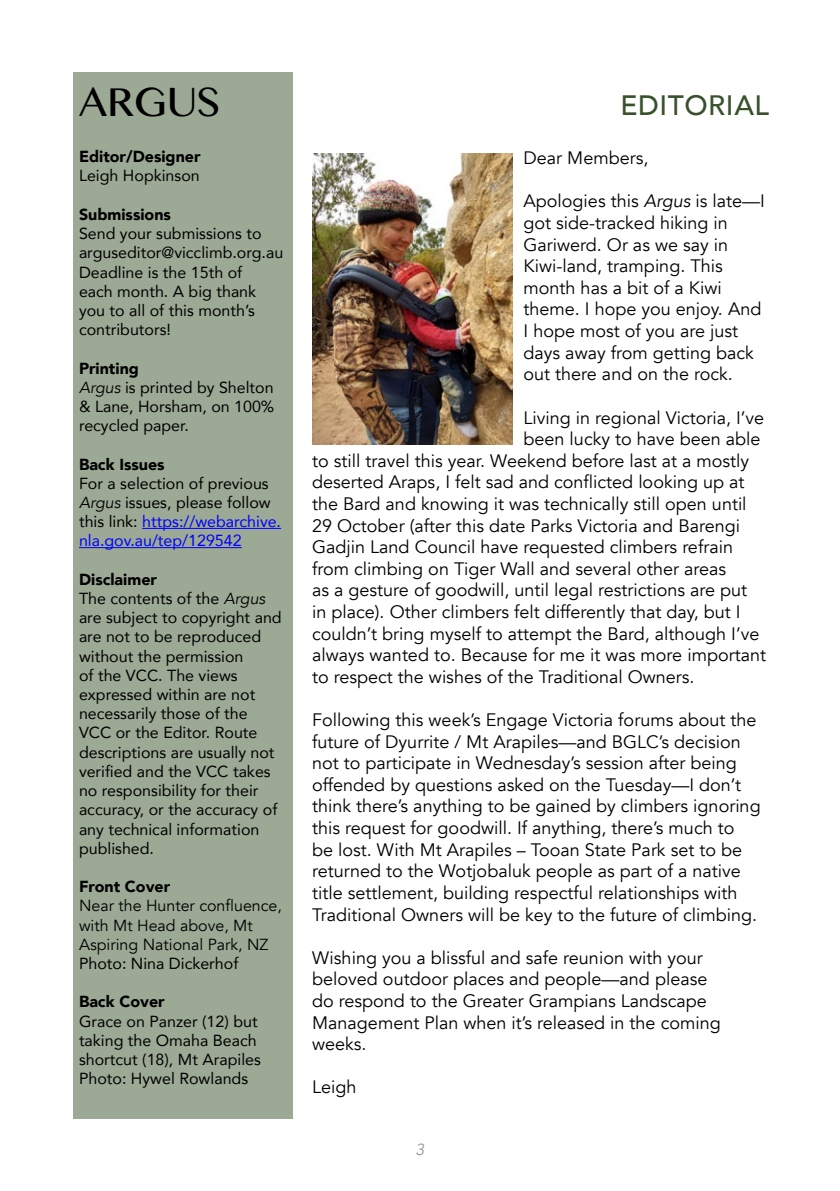
<style>
.page{position:relative;width:840px;height:1191px;background:#fff}
.page>*{position:absolute;margin:0;border:0;box-sizing:border-box;transform-origin:0 0}
.t1{font:36px "Bangla MN";color:#000}
.t2{font:500 28px "Avenir";letter-spacing:.02em;color:#39522c}
.t3{font:18px/21.6px "Avenir";color:#000}
.t4{font:16px/19.2px "Avenir";color:#000}
.t5{font:16px/19.2px "Avenir";color:#000}
.t6{font:900 16px "Avenir";color:#000}
.t7{font:italic 16px "Avenir";color:#939598}
.s1{font-weight:900}
.s2{font-style:italic}
.s3{color:#00f}
</style>
<div class="page">
<div style="left:73px;top:72px;width:220px;height:1047px;background:#9ca995"></div>
<hr style="left:142px;top:528px;width:139px;height:1px;background:#00f">
<hr style="left:79px;top:547px;width:162px;height:1px;background:#00f">
<img style="left:312px;top:153px;width:200px;height:291px">
<h1 class="t1" style="left:79px;top:75px;width:142px">ARGUS</h1>
<p class="t6" style="left:79px;top:143px;width:123px">Editor/Designer</p>
<p class="t4" style="left:79px;top:166px;width:122px">Leigh Hopkinson</p>
<p class="t6" style="left:79px;top:201px;width:93px">Submissions</p>
<p class="t4" style="left:79px;top:223px;width:206px">Send your submissions to arguseditor@vicclimb.org.au<br>Deadline is the 15th of<br>each month. A big thank you to all of this month’s contributors!</p>
<p class="t4" style="left:79px;top:358px;width:197px"><span class="s1">Printing<br></span><span class="s2">Argus</span> is printed by Shelton &amp; Lane, Horsham, on 100% recycled paper.</p>
<p class="t6" style="left:79px;top:450px;width:87px">Back Issues</p>
<p class="t4" style="left:79px;top:473px;width:203px">For a selection of previous<br><span class="s2">Argus</span> issues, please follow this link: <span class="s3">https://webarchive. nla.gov.au/tep/129542</span></p>
<p class="t4" style="left:79px;top:569px;width:204px"><span class="s1">Disclaimer<br></span>The contents of the <span class="s2">Argus </span>are subject to copyright and are not to be reproduced without the permission<br>of the VCC. The views expressed within are not necessarily those of the<br>VCC or the Editor. Route descriptions are usually not verified and the VCC takes no responsibility for their accuracy, or the accuracy of any technical information published.</p>
<p class="t6" style="left:79px;top:873px;width:93px">Front Cover</p>
<p class="t5" style="left:79px;top:896px;width:204px">Near the Hunter confluence, with Mt Head above, Mt<br>Aspiring National Park, NZ</p>
<p class="t4" style="left:79px;top:953px;width:161px">Photo: Nina Dickerhof</p>
<p class="t6" style="left:79px;top:988px;width:87px">Back Cover</p>
<p class="t4" style="left:79px;top:1011px;width:183px">Grace on Panzer (12) but taking the Omaha Beach shortcut (18), Mt Arapiles<br>Photo: Hywel Rowlands</p>
<h2 class="t2" style="left:620px;top:81px;width:150px">EDITORIAL</h2>
<p class="t3" style="left:523px;top:148px;width:126px">Dear Members,</p>
<p class="t3" style="left:523px;top:191px;width:243px">Apologies this <span class="s2">Argus</span> is late—I got side-tracked hiking in<br>Gariwerd. Or as we say in<br>Kiwi-land, tramping. This month has a bit of a Kiwi theme. I hope you enjoy. And<br>I hope most of you are just days away from getting back out there and on the rock.</p>
<p class="t3" style="left:523px;top:407px;width:242px">Living in regional Victoria, I’ve</p>
<p class="t3" style="left:523px;top:428px;width:238px">been lucky to have been able</p>
<p class="t3" style="left:312px;top:450px;width:438px">to still travel this year. Weekend before last at a mostly</p>
<p class="t3" style="left:312px;top:472px;width:433px">deserted Araps, I felt sad and conflicted looking up at</p>
<p class="t3" style="left:312px;top:493px;width:435px">the Bard and knowing it was technically still open until</p>
<p class="t3" style="left:312px;top:515px;width:429px">29 October (after this date Parks Victoria and Barengi</p>
<p class="t3" style="left:312px;top:536px;width:422px">Gadjin Land Council have requested climbers refrain</p>
<p class="t3" style="left:312px;top:558px;width:415px">from climbing on Tiger Wall and several other areas</p>
<p class="t3" style="left:312px;top:580px;width:436px">as a gesture of goodwill, until legal restrictions are put</p>
<p class="t3" style="left:312px;top:601px;width:430px">in place). Other climbers felt differently that day, but I</p>
<p class="t3" style="left:312px;top:623px;width:448px">couldn’t bring myself to attempt the Bard, although I’ve</p>
<p class="t3" style="left:312px;top:644px;width:455px">always wanted to. Because for me it was more important</p>
<p class="t3" style="left:312px;top:666px;width:383px">to respect the wishes of the Traditional Owners.</p>
<p class="t3" style="left:312px;top:709px;width:449px">Following this week’s Engage Victoria forums about the future of Dyurrite / Mt Arapiles—and BGLC’s decision not to participate in Wednesday’s session after being offended by questions asked on the Tuesday—I don’t think there’s anything to be gained by climbers ignoring this request for goodwill. If anything, there’s much to<br>be lost. With Mt Arapiles – Tooan State Park set to be returned to the Wotjobaluk people as part of a native title settlement, building respectful relationships with Traditional Owners will be key to the future of climbing.</p>
<p class="t3" style="left:312px;top:947px;width:410px">Wishing you a blissful and safe reunion with your beloved outdoor places and people—and please do respond to the Greater Grampians Landscape Management Plan when it’s released in the coming weeks.</p>
<p class="t3" style="left:312px;top:1076px;width:46px">Leigh</p>
<p class="t7" style="left:415px;top:1139px;width:10px">3</p>
</div>
